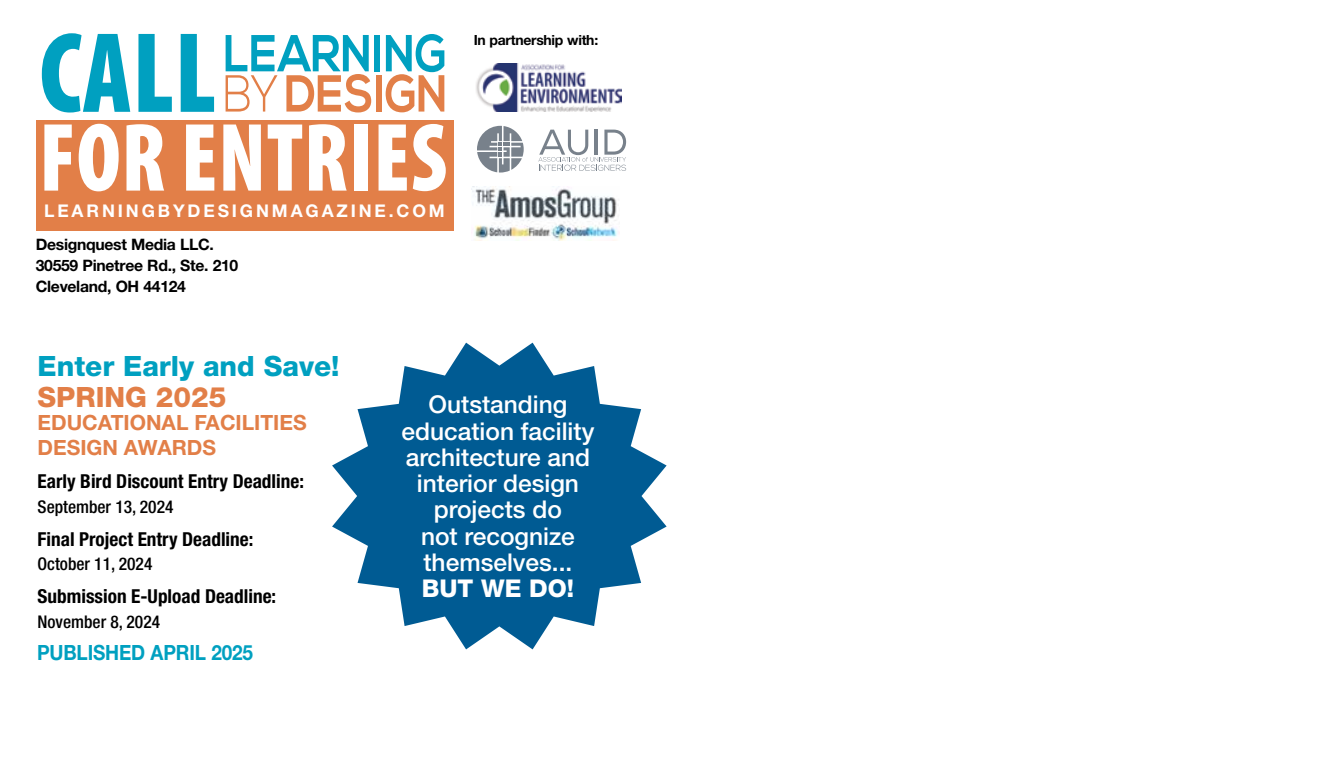
<style>
.page{position:relative;width:1339px;height:772px;background:#fff}
.page>*{position:absolute;margin:0;border:0;box-sizing:border-box;transform-origin:0 0}
.t1{font:900 condensed 115.5px "Myriad Pro";color:#00a0c0;scale:.9 1}
.t2{font:900 condensed 98px "Myriad Pro";letter-spacing:.01em;color:#fff;scale:.9 1}
.t3{font:700 condensed 36.75px "Myriad Pro";color:#fff;scale:.9 1}
.t4{font:800 28px "Helvetica Neue LT Std";color:#00a0c0}
.t5{font:800 28px "Helvetica Neue LT Std";color:#e27f48}
.t6{font:500 24.5px/26.2px "Helvetica Neue LT Std";color:#fff;text-align:center}
.t7{font:800 24.5px "Helvetica Neue LT Std";color:#fff}
.t8{font:700 21px/25.2px "Helvetica Neue LT Std";color:#e27f48}
.t9{font:700 21px "Helvetica Neue LT Std";letter-spacing:-.01em;color:#00a0c0;scale:.9 1}
.t10{font:700 condensed 19.25px "Helvetica Neue LT Std";color:#000}
.t11{font:500 condensed 17.5px "Helvetica Neue LT Std";color:#000}
.t12{font:700 17.5px "Helvetica Neue LT Std";letter-spacing:.165em;color:#fff}
.t13{font:700 15.75px/21px "Helvetica Neue LT Std";letter-spacing:-.02em;color:#000}
.t14{font:700 14px "Helvetica Neue LT Std";letter-spacing:-.02em;color:#000}
</style>
<div class="page">
<img style="left:476px;top:63px;width:145px;height:49px">
<svg style="left:332px;top:343px;width:335px;height:306px;fill:#005b93"></svg>
<svg style="left:477px;top:126px;width:47px;height:46px"></svg>
<svg style="left:538px;top:130px;width:88px;height:41px"></svg>
<div style="left:374px;top:35px;width:6px;height:36px;background:#00a0c0"></div>
<svg style="left:226px;top:35px;width:145px;height:77px"></svg>
<div style="left:376px;top:75px;width:6px;height:37px;background:#e27f48"></div>
<svg style="left:386px;top:34px;width:58px;height:78px"></svg>
<div style="left:37px;top:120px;width:417px;height:111px;background:#e27f48"></div>
<img style="left:472px;top:186px;width:148px;height:55px">
<h1 class="t1" style="left:40px;top:-1px;width:197px">CALL</h1>
<h2 class="t2" style="left:39px;top:95px;width:454px">FOR ENTRIES</h2>
<p class="t12" style="left:44px;top:199px;width:402px">LEARNINGBYDESIGNMAGAZINE.COM</p>
<h3 class="t3" style="left:301px;top:123px;width:130px">FALL 2022</h3>
<p class="t13" style="left:36px;top:233px;width:204px">Designquest Media LLC.<br>30559 Pinetree Rd., Ste. 210<br>Cleveland, OH 44124</p>
<p class="t14" style="left:474px;top:31px;width:126px">In partnership with:</p>
<p class="t4" style="left:38px;top:349px;width:303px">Enter Early and Save!</p>
<p class="t5" style="left:38px;top:380px;width:190px">SPRING 2025</p>
<p class="t8" style="left:38px;top:409px;width:271px">EDUCATIONAL FACILITIES<br>DESIGN AWARDS</p>
<p class="t10" style="left:38px;top:469px;width:268px">Early Bird Discount Entry Deadline:</p>
<p class="t11" style="left:38px;top:496px;width:137px">September 13, 2024</p>
<p class="t10" style="left:38px;top:527px;width:217px">Final Project Entry Deadline:</p>
<p class="t11" style="left:38px;top:554px;width:116px">October 11, 2024</p>
<p class="t10" style="left:38px;top:585px;width:240px">Submission E-Upload Deadline:</p>
<p class="t11" style="left:38px;top:611px;width:124px">November 8, 2024</p>
<p class="t9" style="left:37px;top:640px;width:241px">PUBLISHED APRIL 2025</p>
<p class="t6" style="left:401px;top:391px;width:194px">Outstanding education facility architecture and interior design projects do<br>not recognize themselves...</p>
<p class="t7" style="left:422px;top:574px;width:154px">BUT WE DO!</p>
</div>
